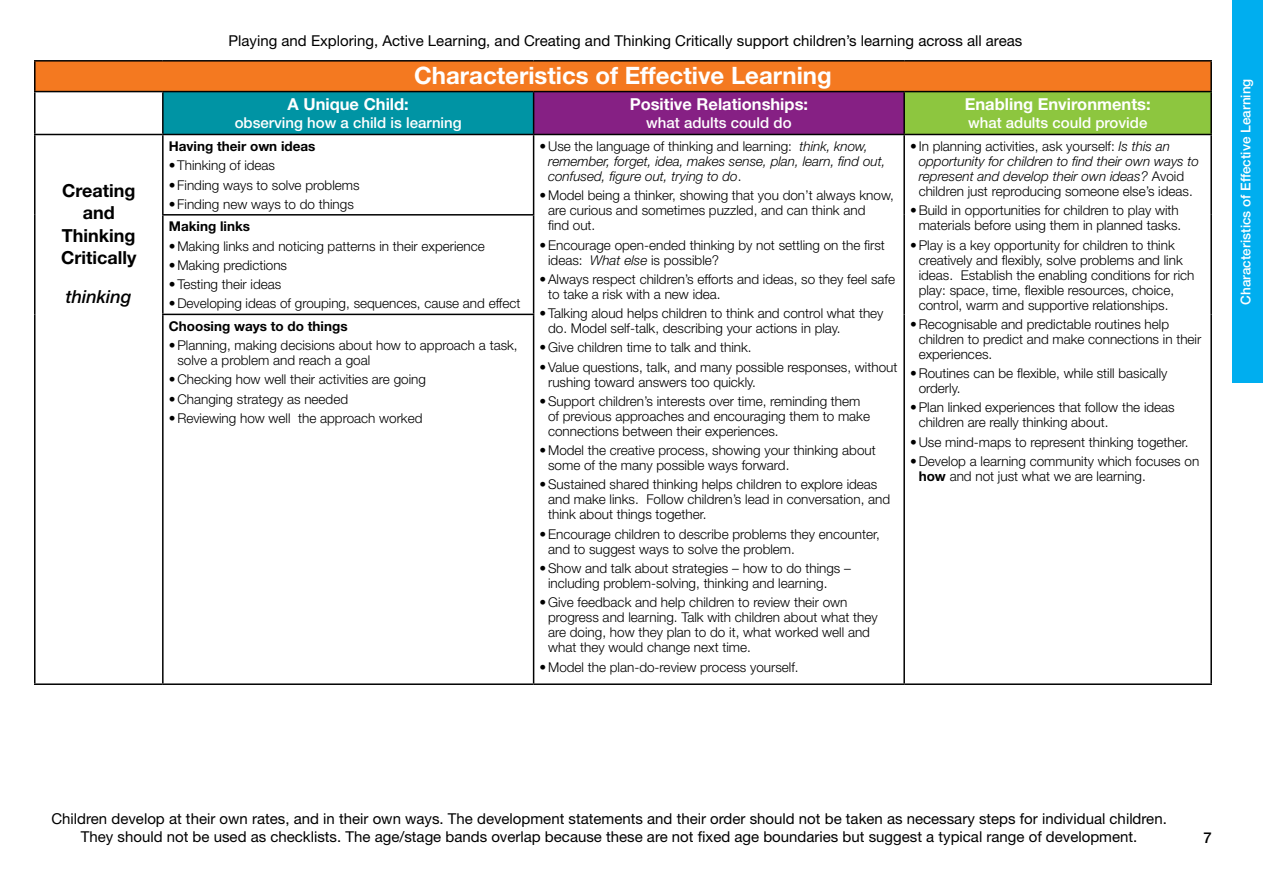
<style>
.page{position:relative;width:1263px;height:893px;background:#fff}
.page>*{position:absolute;margin:0;border:0;box-sizing:border-box;transform-origin:0 0}
.t1{font:700 24px "Helvetica Neue";color:#fff}
.t2{font:700 18px/22.5px "Helvetica Neue";color:#000;text-align:center}
.t3{font:italic 500 18px "Helvetica Neue";color:#000}
.t4{font:700 16.5px "Helvetica Neue";color:#fff}
.t5{font:15px/18px "Helvetica Neue";color:#000;text-align:center}
.t6{font:500 15px "Helvetica Neue";color:#fff}
.t7{font:500 15px "Helvetica Neue";color:#000}
.t8{font:300 13.5px/15px "Helvetica Neue";color:#000}
.t9{font:italic 300 13.5px/15px "Helvetica Neue";color:#000}
.t10{font:700 13.5px "Helvetica Neue";color:#000}
.t11{font:500 13.5px "Helvetica Neue";color:#fff}
.s1{font-style:normal}
.s2{font-style:italic}
.s3{font-weight:700}
</style>
<div class="page">
<div style="left:1232px;top:0;width:31px;height:383px;background:#00aeef"></div>
<div style="left:35px;top:61px;width:1176px;height:31px;background:#f47920"></div>
<div style="left:163px;top:92px;width:371px;height:42px;background:#0094a4"></div>
<div style="left:534px;top:92px;width:370px;height:42px;background:#862084"></div>
<div style="left:904px;top:92px;width:307px;height:42px;background:#8dc63f"></div>
<hr style="left:34px;top:60px;width:129px;height:2px;background:#000">
<hr style="left:34px;top:62px;width:2px;height:29px;background:#000">
<hr style="left:163px;top:60px;width:371px;height:2px;background:#000">
<hr style="left:534px;top:60px;width:370px;height:2px;background:#000">
<hr style="left:904px;top:60px;width:308px;height:2px;background:#000">
<hr style="left:1210px;top:62px;width:2px;height:29px;background:#000">
<hr style="left:34px;top:91px;width:129px;height:1px;background:#000">
<hr style="left:34px;top:92px;width:2px;height:42px;background:#000">
<hr style="left:163px;top:91px;width:371px;height:1px;background:#000">
<hr style="left:162px;top:92px;width:2px;height:42px;background:#000">
<hr style="left:534px;top:91px;width:370px;height:1px;background:#000">
<hr style="left:533px;top:92px;width:1px;height:42px;background:#000">
<hr style="left:904px;top:91px;width:308px;height:1px;background:#000">
<hr style="left:903px;top:92px;width:2px;height:42px;background:#000">
<hr style="left:1210px;top:92px;width:2px;height:42px;background:#000">
<hr style="left:34px;top:134px;width:129px;height:1px;background:#000">
<hr style="left:34px;top:135px;width:2px;height:80px;background:#000">
<hr style="left:163px;top:134px;width:371px;height:1px;background:#000">
<hr style="left:162px;top:135px;width:2px;height:79px;background:#000">
<hr style="left:534px;top:134px;width:370px;height:1px;background:#000">
<hr style="left:533px;top:135px;width:1px;height:79px;background:#000">
<hr style="left:904px;top:134px;width:308px;height:1px;background:#000">
<hr style="left:903px;top:135px;width:2px;height:80px;background:#000">
<hr style="left:1210px;top:135px;width:2px;height:80px;background:#000">
<hr style="left:34px;top:215px;width:2px;height:99px;background:#000">
<hr style="left:162px;top:214px;width:372px;height:2px;background:#000">
<hr style="left:162px;top:216px;width:2px;height:98px;background:#000">
<hr style="left:533px;top:216px;width:1px;height:98px;background:#000">
<hr style="left:903px;top:215px;width:2px;height:99px;background:#000">
<hr style="left:1210px;top:215px;width:2px;height:99px;background:#000">
<hr style="left:34px;top:314px;width:2px;height:369px;background:#000">
<hr style="left:162px;top:314px;width:372px;height:1px;background:#000">
<hr style="left:162px;top:315px;width:2px;height:368px;background:#000">
<hr style="left:533px;top:315px;width:1px;height:368px;background:#000">
<hr style="left:903px;top:314px;width:2px;height:369px;background:#000">
<hr style="left:1210px;top:314px;width:2px;height:369px;background:#000">
<hr style="left:34px;top:683px;width:129px;height:2px;background:#000">
<hr style="left:163px;top:683px;width:371px;height:2px;background:#000">
<hr style="left:534px;top:683px;width:370px;height:2px;background:#000">
<hr style="left:904px;top:683px;width:308px;height:2px;background:#000">
<h2 class="t2" style="left:61px;top:178px;width:77px">Creating and<br>Thinking<br>Critically</h2>
<h2 class="t3" style="left:66px;top:286px;width:67px">thinking</h2>
<p class="t5" style="left:228px;top:31px;width:795px">Playing and Exploring, Active Learning, and Creating and Thinking Critically support children’s learning across all areas</p>
<h1 class="t1" style="left:414px;top:61px;width:419px">Characteristics of Effective Learning</h1>
<p class="t4" style="left:288px;top:94px;width:123px">A Unique Child:</p>
<p class="t6" style="left:235px;top:114px;width:229px">observing how a child is learning</p>
<p class="t10" style="left:169px;top:138px;width:148px">Having their own ideas</p>
<p class="t8" style="left:169px;top:158px;width:108px">•Thinking of ideas</p>
<p class="t8" style="left:169px;top:177px;width:192px">•Finding ways to solve problems</p>
<p class="t8" style="left:169px;top:196px;width:187px">•Finding new ways to do things</p>
<p class="t10" style="left:169px;top:218px;width:83px">Making links</p>
<p class="t8" style="left:169px;top:238px;width:318px">•Making links and noticing patterns in their experience</p>
<p class="t8" style="left:169px;top:257px;width:120px">•Making predictions</p>
<p class="t8" style="left:169px;top:276px;width:114px">•Testing their ideas</p>
<p class="t8" style="left:169px;top:296px;width:353px">•Developing ideas of grouping, sequences, cause and effect</p>
<p class="t10" style="left:169px;top:318px;width:180px">Choosing ways to do things</p>
<p class="t8" style="left:177px;top:338px;width:342px;text-indent:-9px">•Planning, making decisions about how to approach a task, solve a problem and reach a goal</p>
<p class="t8" style="left:169px;top:372px;width:259px">•Checking how well their activities are going</p>
<p class="t8" style="left:169px;top:391px;width:181px">•Changing strategy as needed</p>
<p class="t8" style="left:169px;top:410px;width:255px">•Reviewing how well the approach worked</p>
<p class="t4" style="left:630px;top:94px;width:180px">Positive Relationships:</p>
<p class="t6" style="left:646px;top:114px;width:147px">what adults could do</p>
<p class="t9" style="left:548px;top:139px;width:339px;text-indent:-9px"><span class="s1">•Use the language of thinking and learning:</span> think, know, remember, forget, idea, makes sense, plan, learn, find out, confused, figure out, trying to do<span class="s1">.</span></p>
<p class="t8" style="left:548px;top:188px;width:347px;text-indent:-9px">•Model being a thinker, showing that you don’t always know, are curious and sometimes puzzled, and can think and<br>find out.</p>
<p class="t8" style="left:548px;top:237px;width:338px;text-indent:-9px">•Encourage open-ended thinking by not settling on the first ideas: <span class="s2">What else</span> is possible?</p>
<p class="t8" style="left:548px;top:271px;width:348px;text-indent:-9px">•Always respect children’s efforts and ideas, so they feel safe to take a risk with a new idea.</p>
<p class="t8" style="left:548px;top:306px;width:337px;text-indent:-9px">•Talking aloud helps children to think and control what they do. Model self-talk, describing your actions in play.</p>
<p class="t8" style="left:540px;top:340px;width:214px">•Give children time to talk and think.</p>
<p class="t8" style="left:548px;top:359px;width:351px;text-indent:-9px">•Value questions, talk, and many possible responses, without rushing toward answers too quickly.</p>
<p class="t8" style="left:548px;top:393px;width:323px;text-indent:-9px">•Support children’s interests over time, reminding them of previous approaches and encouraging them to make connections between their experiences.</p>
<p class="t8" style="left:548px;top:443px;width:329px;text-indent:-9px">•Model the creative process, showing your thinking about some of the many possible ways forward.</p>
<p class="t8" style="left:548px;top:477px;width:344px;text-indent:-9px">•Sustained shared thinking helps children to explore ideas and make links. Follow children’s lead in conversation, and think about things together.</p>
<p class="t8" style="left:548px;top:526px;width:333px;text-indent:-9px">•Encourage children to describe problems they encounter, and to suggest ways to solve the problem.</p>
<p class="t8" style="left:548px;top:560px;width:304px;text-indent:-9px">•Show and talk about strategies – how to do things – including problem-solving, thinking and learning.</p>
<p class="t8" style="left:548px;top:595px;width:331px;text-indent:-9px">•Give feedback and help children to review their own progress and learning. Talk with children about what they are doing, how they plan to do it, what worked well and what they would change next time.</p>
<p class="t8" style="left:540px;top:659px;width:261px">•Model the plan-do-review process yourself.</p>
<p class="t4" style="left:965px;top:94px;width:187px">Enabling Environments:</p>
<p class="t6" style="left:968px;top:114px;width:181px">what adults could provide</p>
<p class="t9" style="left:919px;top:139px;width:282px;text-indent:-9px"><span class="s1">• In planning activities, ask yourself:</span> Is this an opportunity for children to find their own ways to represent and develop their own ideas? <span class="s1">Avoid children just reproducing someone else’s ideas.</span></p>
<p class="t8" style="left:910px;top:203px;width:273px;text-align:right">•Build in opportunities for children to play with materials before using them in planned tasks.</p>
<p class="t8" style="left:919px;top:237px;width:277px;text-indent:-9px">•Play is a key opportunity for children to think creatively and flexibly, solve problems and link ideas. Establish the enabling conditions for rich play: space, time, flexible resources, choice, control, warm and supportive relationships.</p>
<p class="t8" style="left:919px;top:316px;width:284px;text-indent:-9px">•Recognisable and predictable routines help children to predict and make connections in their experiences.</p>
<p class="t8" style="left:919px;top:366px;width:250px;text-indent:-9px">•Routines can be flexible, while still basically orderly.</p>
<p class="t8" style="left:919px;top:400px;width:258px;text-indent:-9px">•Plan linked experiences that follow the ideas children are really thinking about.</p>
<p class="t8" style="left:910px;top:434px;width:280px">•Use mind-maps to represent thinking together.</p>
<p class="t8" style="left:919px;top:453px;width:282px;text-indent:-9px">•Develop a learning community which focuses on <span class="s3">how</span> and not just what we are learning.</p>
<p class="t11" style="left:1237px;top:305px;width:228px;rotate:-90deg">Characteristics of Effective Learning</p>
<p class="t5" style="left:51px;top:809px;width:1117px">Children develop at their own rates, and in their own ways. The development statements and their order should not be taken as necessary steps for individual children.<br>They should not be used as checklists. The age/stage bands overlap because these are not fixed age boundaries but suggest a typical range of development.</p>
<p class="t7" style="left:1203px;top:828px;width:10px">7</p>
</div>
